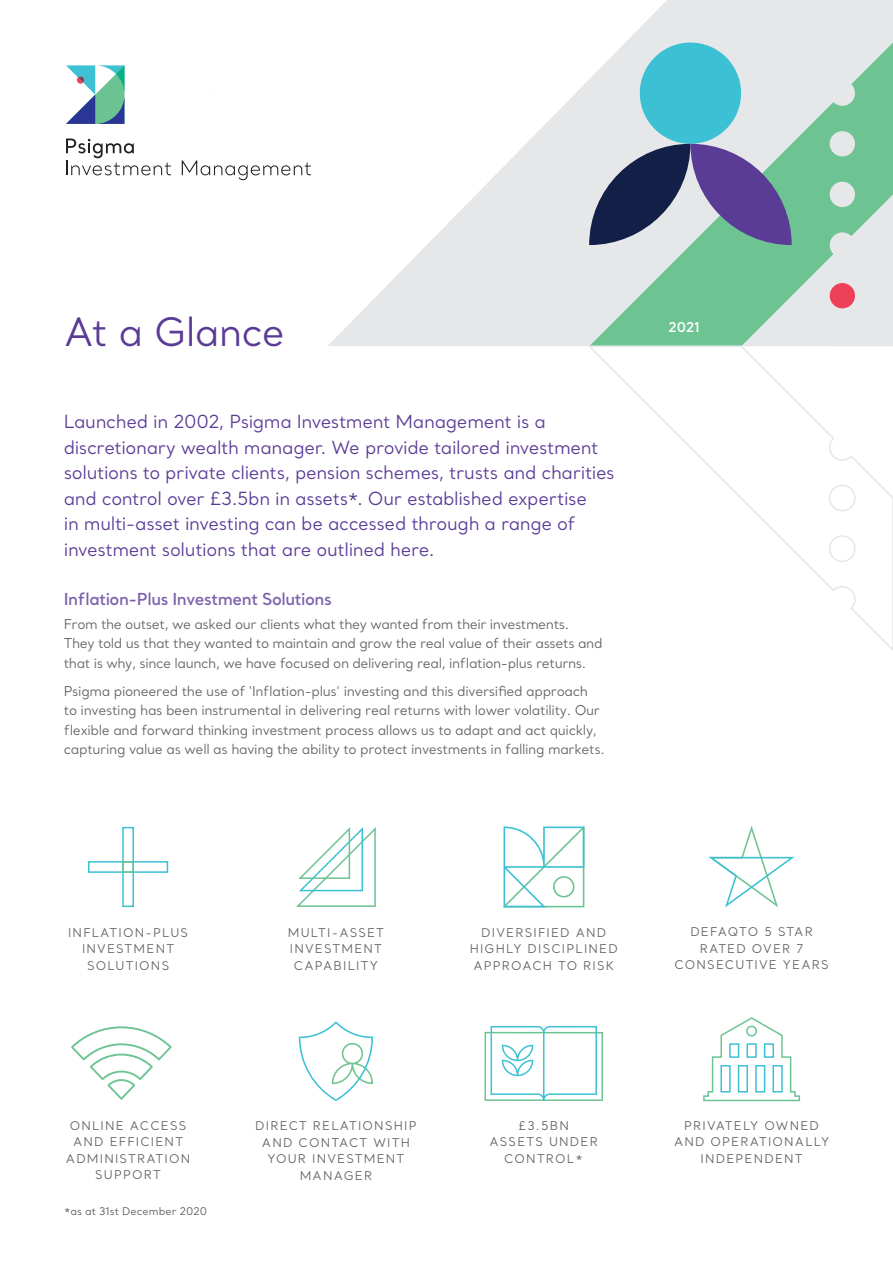
<style>
.page{position:relative;width:893px;height:1263px;background:#fff}
.page>*{position:absolute;margin:0;border:0;box-sizing:border-box;transform-origin:0 0}
.Main_Heading_1{font:39px "Santral";letter-spacing:-.025em;color:#5a3b96}
.Main_Body_1__Last_Li{font:18px/25.5px "Santral";letter-spacing:-.02em;color:#5a3b97}
.Main_Body_1__Last_Li-2{font:600 16.5px "Santral";letter-spacing:-.025em;color:#7a62ab}
.body_space{font:13.5px/19.5px "Santral";letter-spacing:-.025em;color:#636366}
.Main_Heading_4__Red{font:600 13.5px "Santral";color:#fff}
.t1{font:12px/16.5px "Santral";letter-spacing:.1em;color:#636366;text-align:center}
.Main_Body_2{font:10.5px "Santral";letter-spacing:.005em;color:#57585a}
</style>
<div class="page">
<svg style="left:66px;top:138px;width:105px;height:37px"></svg>
<svg style="left:182px;top:160px;width:129px;height:20px"></svg>
<svg style="left:66px;top:65px;width:58px;height:59px"></svg>
<svg style="left:328px;top:0;width:565px;height:346px"></svg>
<svg style="left:589px;top:43px;width:304px;height:299px;background:#a3d4c3"></svg>
<svg style="left:589px;top:144px;width:203px;height:101px;background:#74799a"></svg>
<svg style="left:709px;top:826px;width:86px;height:81px"></svg>
<svg style="left:484px;top:1026px;width:119px;height:75px"></svg>
<svg style="left:503px;top:826px;width:81px;height:81px"></svg>
<div style="left:122px;top:827px;width:12px;height:80px;border:2px solid #3cc1d4"></div>
<div style="left:88px;top:861px;width:80px;height:12px;border:2px solid #3cc1d4"></div>
<div style="left:122px;top:861px;width:12px;height:12px;border:2px solid #6dc492"></div>
<svg style="left:296px;top:827px;width:80px;height:80px"></svg>
<svg style="left:588px;top:342px;width:305px;height:309px"></svg>
<svg style="left:71px;top:1026px;width:101px;height:74px"></svg>
<svg style="left:299px;top:1021px;width:74px;height:80px"></svg>
<svg style="left:703px;top:1017px;width:97px;height:85px"></svg>
<div style="left:746px;top:1025px;width:11px;height:11px;border:2px solid #6dc492;border-radius:50%"></div>
<p class="Main_Heading_1" style="left:64px;top:307px;width:223px">At a Glance</p>
<p class="Main_Body_1__Last_Li" style="left:64px;top:409px;width:552px">Launched in 2002, Psigma Investment Management is a discretionary wealth manager. We provide tailored investment solutions to private clients, pension schemes, trusts and charities and control over £3.5bn in assets*. Our established expertise<br>in multi-asset investing can be accessed through a range of investment solutions that are outlined here.</p>
<p class="Main_Body_1__Last_Li-2" style="left:64px;top:588px;width:270px">Inflation-Plus Investment Solutions</p>
<p class="body_space" style="left:64px;top:614px;width:540px">From the outset, we asked our clients what they wanted from their investments.<br>They told us that they wanted to maintain and grow the real value of their assets and that is why, since launch, we have focused on delivering real, inflation-plus returns.</p>
<p class="body_space" style="left:64px;top:681px;width:543px">Psigma pioneered the use of ‘Inflation-plus’ investing and this diversified approach<br>to investing has been instrumental in delivering real returns with lower volatility. Our flexible and forward thinking investment process allows us to adapt and act quickly, capturing value as well as having the ability to protect investments in falling markets.</p>
<p class="Main_Heading_4__Red" style="left:668px;top:318px;width:33px">2021</p>
<p class="t1" style="left:68px;top:924px;width:121px">INFLATION-PLUS<br>INVESTMENT<br>SOLUTIONS</p>
<p class="t1" style="left:288px;top:924px;width:98px">MULTI-ASSET<br>INVESTMENT<br>CAPABILITY</p>
<p class="t1" style="left:470px;top:924px;width:150px">DIVERSIFIED AND<br>HIGHLY DISCIPLINED<br>APPROACH TO RISK</p>
<p class="t1" style="left:674px;top:923px;width:156px">DEFAQTO 5 STAR<br>RATED OVER 7<br>CONSECUTIVE YEARS</p>
<p class="t1" style="left:66px;top:1117px;width:126px">ONLINE ACCESS<br>AND EFFICIENT<br>ADMINISTRATION<br>SUPPORT</p>
<p class="t1" style="left:255px;top:1118px;width:163px">DIRECT RELATIONSHIP<br>AND CONTACT WITH<br>YOUR INVESTMENT<br>MANAGER</p>
<p class="t1" style="left:674px;top:1117px;width:157px">PRIVATELY OWNED<br>AND OPERATIONALLY<br>INDEPENDENT</p>
<p class="Main_Body_2" style="left:64px;top:1204px;width:145px">*as at 31st December 2020</p>
<p class="t1" style="left:518px;top:1117px;width:52px">£3.5BN</p>
<p class="t1" style="left:490px;top:1133px;width:110px">ASSETS UNDER<br>CONTROL*</p>
</div>
